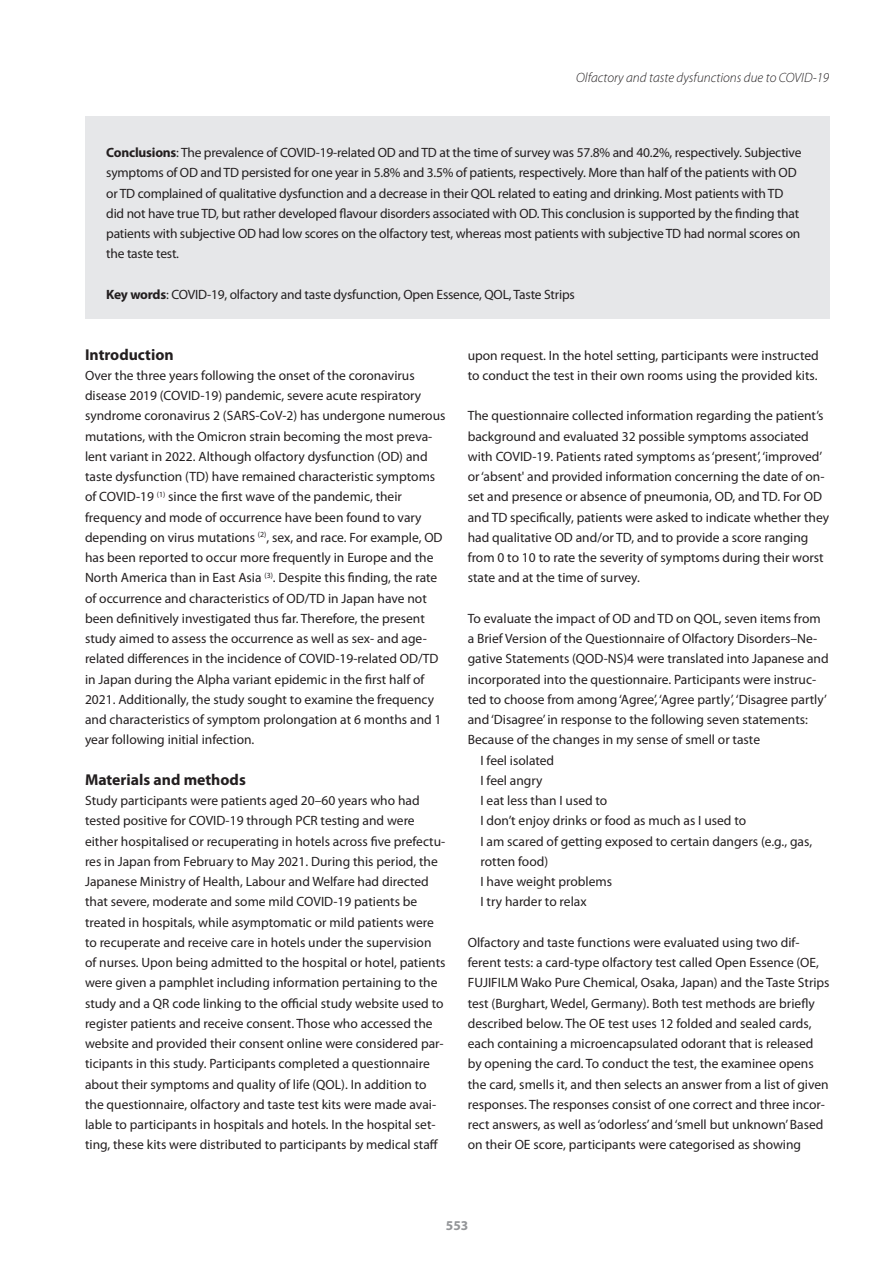
<style>
.page{position:relative;width:893px;height:1263px;background:#fff}
.page>*{position:absolute;margin:0;border:0;box-sizing:border-box;transform-origin:0 0}
.Kopje{font:700 15.75px "Myriad Pro";color:#231f20}
.Kopje-2{font:13.5px/20.2px "Myriad Pro";color:#231f20}
.t1{font:italic 300 13.5px "Myriad Pro";color:#231f20}
.t2{font:700 13.5px "Myriad Pro";color:#939598}
.s1{font-weight:700}
</style>
<div class="page">
<div style="left:85px;top:117px;width:744px;height:202px;background:#e6e7e9"></div>
<p class="t1" style="left:576px;top:70px;width:255px">Olfactory and taste dysfunctions due to COVID-19</p>
<p class="Kopje-2" style="left:106px;top:143px;width:697px"><span class="s1">Conclusions</span>: The prevalence of COVID-19-related OD and TD at the time of survey was 57.8% and 40.2%, respectively. Subjective symptoms of OD and TD persisted for one year in 5.8% and 3.5% of patients, respectively. More than half of the patients with OD or TD complained of qualitative dysfunction and a decrease in their QOL related to eating and drinking. Most patients with TD did not have true TD, but rather developed flavour disorders associated with OD. This conclusion is supported by the finding that patients with subjective OD had low scores on the olfactory test, whereas most patients with subjective TD had normal scores on the taste test.</p>
<p class="Kopje-2" style="left:106px;top:284px;width:470px"><span class="s1">Key words</span>: COVID-19, olfactory and taste dysfunction, Open Essence, QOL, Taste Strips</p>
<p class="Kopje" style="left:85px;top:345px;width:90px">Introduction</p>
<p class="Kopje-2" style="left:85px;top:365px;width:362px">Over the three years following the onset of the coronavirus disease 2019 (COVID-19) pandemic, severe acute respiratory syndrome coronavirus 2 (SARS-CoV-2) has undergone numerous mutations, with the Omicron strain becoming the most preva&shy;lent variant in 2022. Although olfactory dysfunction (OD) and taste dysfunction (TD) have remained characteristic symptoms of COVID-19 <sup>(1)</sup> since the first wave of the pandemic, their frequency and mode of occurrence have been found to vary depending on virus mutations <sup>(2)</sup>, sex, and race. For example, OD has been reported to occur more frequently in Europe and the North America than in East Asia <sup>(3)</sup>. Despite this finding, the rate of occurrence and characteristics of OD/TD in Japan have not been definitively investigated thus far. Therefore, the present study aimed to assess the occurrence as well as sex- and age&shy;related differences in the incidence of COVID-19-related OD/TD in Japan during the Alpha variant epidemic in the first half of 2021. Additionally, the study sought to examine the frequency and characteristics of symptom prolongation at 6 months and 1 year following initial infection.</p>
<p class="Kopje" style="left:85px;top:771px;width:162px">Materials and methods</p>
<p class="Kopje-2" style="left:85px;top:791px;width:362px">Study participants were patients aged 20–60 years who had tested positive for COVID-19 through PCR testing and were either hospitalised or recuperating in hotels across five prefectu&shy;res in Japan from February to May 2021. During this period, the Japanese Ministry of Health, Labour and Welfare had directed that severe, moderate and some mild COVID-19 patients be treated in hospitals, while asymptomatic or mild patients were to recuperate and receive care in hotels under the supervision of nurses. Upon being admitted to the hospital or hotel, patients were given a pamphlet including information pertaining to the study and a QR code linking to the official study website used to register patients and receive consent. Those who accessed the website and provided their consent online were considered par&shy;ticipants in this study. Participants completed a questionnaire about their symptoms and quality of life (QOL). In addition to the questionnaire, olfactory and taste test kits were made avai&shy;lable to participants in hospitals and hotels. In the hospital set&shy;ting, these kits were distributed to participants by medical staff</p>
<p class="Kopje-2" style="left:468px;top:345px;width:353px">upon request. In the hotel setting, participants were instructed to conduct the test in their own rooms using the provided kits.</p>
<p class="Kopje-2" style="left:468px;top:406px;width:363px">The questionnaire collected information regarding the patient’s background and evaluated 32 possible symptoms associated with COVID-19. Patients rated symptoms as ‘present’, ‘improved’ or ‘absent' and provided information concerning the date of on&shy;set and presence or absence of pneumonia, OD, and TD. For OD and TD specifically, patients were asked to indicate whether they had qualitative OD and/or TD, and to provide a score ranging from 0 to 10 to rate the severity of symptoms during their worst state and at the time of survey.</p>
<p class="Kopje-2" style="left:468px;top:608px;width:362px">To evaluate the impact of OD and TD on QOL, seven items from a Brief Version of the Questionnaire of Olfactory Disorders–Ne&shy;gative Statements (QOD-NS)4 were translated into Japanese and incorporated into the questionnaire. Participants were instruc&shy;ted to choose from among ‘Agree’, ‘Agree partly’, ‘Disagree partly’ and ‘Disagree’ in response to the following seven statements:</p>
<p class="Kopje-2" style="left:468px;top:730px;width:294px">Because of the changes in my sense of smell or taste</p>
<p class="Kopje-2" style="left:480px;top:750px;width:75px">I feel isolated</p>
<p class="Kopje-2" style="left:480px;top:770px;width:64px">I feel angry</p>
<p class="Kopje-2" style="left:480px;top:791px;width:128px">I eat less than I used to</p>
<p class="Kopje-2" style="left:480px;top:811px;width:267px">I don’t enjoy drinks or food as much as I used to</p>
<p class="Kopje-2" style="left:480px;top:831px;width:333px">I am scared of getting exposed to certain dangers (e.g., gas, rotten food)</p>
<p class="Kopje-2" style="left:480px;top:872px;width:133px">I have weight problems</p>
<p class="Kopje-2" style="left:480px;top:892px;width:108px">I try harder to relax</p>
<p class="Kopje-2" style="left:468px;top:932px;width:363px">Olfactory and taste functions were evaluated using two dif&shy;ferent tests: a card-type olfactory test called Open Essence (OE, FUJIFILM Wako Pure Chemical, Osaka, Japan) and the Taste Strips test (Burghart, Wedel, Germany). Both test methods are briefly described below. The OE test uses 12 folded and sealed cards, each containing a microencapsulated odorant that is released by opening the card. To conduct the test, the examinee opens the card, smells it, and then selects an answer from a list of given responses. The responses consist of one correct and three incor&shy;rect answers, as well as ‘odorless’ and ‘smell but unknown’ Based on their OE score, participants were categorised as showing</p>
<p class="t2" style="left:446px;top:1218px;width:24px">553</p>
</div>
